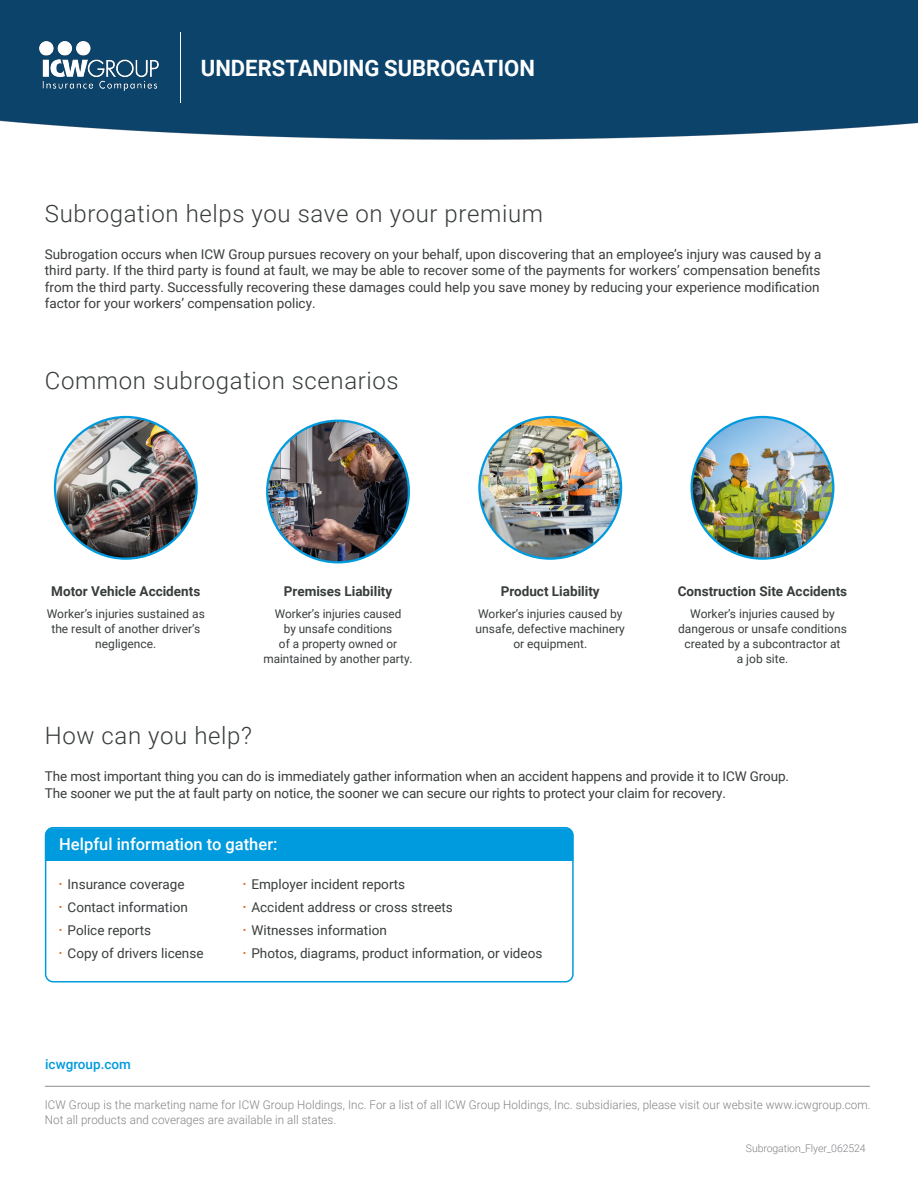
<style>
.page{position:relative;width:918px;height:1188px;background:#fff}
.page>*{position:absolute;margin:0;border:0;box-sizing:border-box;transform-origin:0 0}
.t1{font:300 24px "Roboto";letter-spacing:.025em;color:#393c3d}
.t2{font:700 22.5px "Roboto";color:#fff}
.t3{font:500 16.5px "Roboto";color:#fff}
.t4{font:13.5px/23.2px "Roboto";color:#393c3d}
.t5{font:700 13.5px "Roboto";color:#393c3d}
.t6{font:500 13.5px "Roboto";color:#009ade}
.t7{font:12px/15px "Roboto";color:#393c3d;text-align:center}
.t8{font:300 12px/14.4px "Roboto";letter-spacing:.005em;color:#808285}
.t9{font:300 10.5px "Roboto";letter-spacing:-.01em;color:#808285}
</style>
<div class="page">
<img style="left:0;top:0;width:918px;height:1087px">
<hr style="left:180px;top:32px;width:1px;height:70px;background:#fff">
<img style="left:37px;top:38px;width:124px;height:55px">
<hr style="left:45px;top:1086px;width:825px;height:1px;background:#8a8c8e">
<img style="left:55px;top:417px;width:142px;height:142px;border-radius:71px">
<img style="left:479px;top:417px;width:142px;height:142px;border-radius:71px">
<img style="left:692px;top:418px;width:141px;height:141px">
<img style="left:267px;top:421px;width:142px;height:141px;border-radius:71px">
<div style="left:45px;top:828px;width:528px;height:63px;background:#009ade;border-radius:8px"></div>
<div style="left:41px;top:861px;width:537px;height:90px;background:#fff"></div>
<div style="left:45px;top:827px;width:529px;height:156px;border:2px solid #009ade;border-radius:8px"></div>
<h2 class="t2" style="left:201px;top:52px;width:336px">UNDERSTANDING SUBROGATION</h2>
<h1 class="t1" style="left:45px;top:197px;width:500px">Subrogation helps you save on your premium</h1>
<p class="t4" style="left:45px;top:245px;width:778px;line-height:16.5px">Subrogation occurs when ICW Group pursues recovery on your behalf, upon discovering that an employee’s injury was caused by a third party. If the third party is found at fault, we may be able to recover some of the payments for workers’ compensation benefits from the third party. Successfully recovering these damages could help you save money by reducing your experience modification factor for your workers’ compensation policy.</p>
<h1 class="t1" style="left:45px;top:363px;width:355px">Common subrogation scenarios</h1>
<p class="t5" style="left:51px;top:582px;width:150px">Motor Vehicle Accidents</p>
<p class="t7" style="left:47px;top:606px;width:160px">Worker’s injuries sustained as the result of another driver’s negligence.</p>
<p class="t5" style="left:284px;top:582px;width:110px">Premises Liability</p>
<p class="t7" style="left:263px;top:606px;width:151px">Worker’s injuries caused<br>by unsafe conditions<br>of a property owned or maintained by another party.</p>
<p class="t5" style="left:501px;top:582px;width:100px">Product Liability</p>
<p class="t7" style="left:476px;top:606px;width:151px">Worker’s injuries caused by unsafe, defective machinery or equipment.</p>
<p class="t5" style="left:678px;top:582px;width:171px">Construction Site Accidents</p>
<p class="t7" style="left:678px;top:606px;width:170px">Worker’s injuries caused by dangerous or unsafe conditions created by a subcontractor at<br>a job site.</p>
<h1 class="t1" style="left:45px;top:719px;width:209px">How can you help?</h1>
<p class="t4" style="left:45px;top:768px;width:746px;line-height:16.5px">The most important thing you can do is immediately gather information when an accident happens and provide it to ICW Group.<br>The sooner we put the at fault party on notice, the sooner we can secure our rights to protect your claim for recovery.</p>
<p class="t3" style="left:59px;top:832px;width:220px">Helpful information to gather:</p>
<p class="t4" style="left:68px;top:872px;width:137px">Insurance coverage<br>Contact information<br>Police reports<br>Copy of drivers license</p>
<p class="t4" style="left:251px;top:872px;width:292px">Employer incident reports<br>Accident address or cross streets<br>Witnesses information<br>Photos, diagrams, product information, or videos</p>
<p class="t6" style="left:45px;top:1055px;width:87px">icwgroup.com</p>
<p class="t8" style="left:45px;top:1098px;width:827px">ICW Group is the marketing name for ICW Group Holdings, Inc. For a list of all ICW Group Holdings, Inc. subsidiaries, please visit our website www.icwgroup.com.<br>Not all products and coverages are available in all states.</p>
<p class="t9" style="left:746px;top:1141px;width:121px">Subrogation_Flyer_062524</p>
</div>
